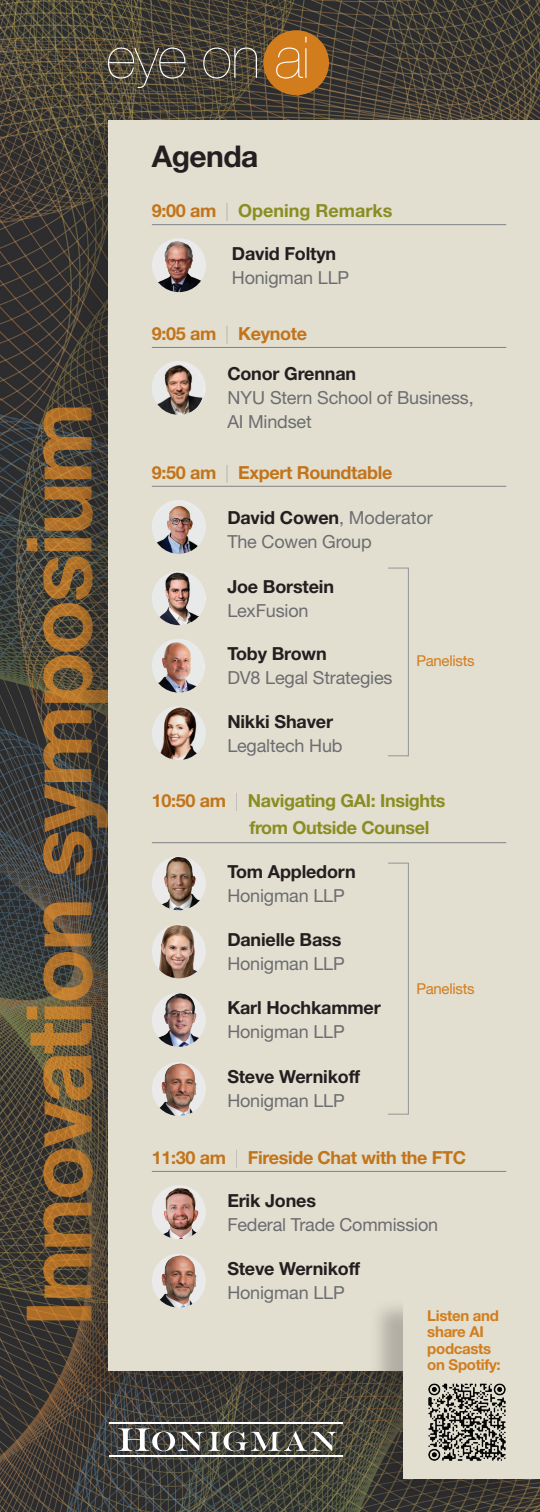
<style>
.page{position:relative;width:540px;height:1512px;background:#fff}
.page>*{position:absolute;margin:0;border:0;box-sizing:border-box;transform-origin:0 0}
.t1{font:700 30px "Helvetica Neue LT Pro";letter-spacing:-.02em;color:#231f20}
.t2{font:18px/24px "Helvetica Neue LT Pro";letter-spacing:-.01em;color:#6c6d70}
.t3{font:700 18px "Helvetica Neue LT Pro";letter-spacing:-.01em;color:#231f20}
.t4{font:700 18px "Helvetica Neue LT Pro";letter-spacing:-.02em;color:#c2741a}
.t5{font:700 18px/27px "Helvetica Neue LT Pro";letter-spacing:-.02em;color:#8a8d22}
.t6{font:700 18px "Helvetica Neue LT Pro";color:#8a8d22}
.t7{font:700 15px/16.5px "Helvetica Neue LT Pro";letter-spacing:-.02em;color:#d27d1d}
.t8{font:15px "Helvetica Neue LT Pro";letter-spacing:-.02em;color:#d27d1d}
.s1{color:#c2741a}
.s2{font-weight:200;color:#808285}
.s3{font-weight:700;color:#231f20}
</style>
<div class="page">
<img style="left:0;top:0;width:540px;height:1512px">
<svg style="left:27px;top:408px;width:46px;height:912px"></svg>
<div style="left:73px;top:122px;width:461px;height:1280px;background:#231f20;opacity:.25"></div>
<div style="left:108px;top:120px;width:432px;height:1250px;background:#e2ded0"></div>
<img style="left:152px;top:238px;width:54px;height:54px;border-radius:27px">
<hr style="left:152px;top:224px;width:354px;height:1px;background:#808285">
<div style="left:152px;top:361px;width:54px;height:54px;background:#eaeaea;border-radius:50%"></div>
<img style="left:152px;top:364px;width:51px;height:51px">
<hr style="left:152px;top:347px;width:354px;height:1px;background:#808285">
<hr style="left:152px;top:842px;width:354px;height:1px;background:#808285">
<img style="left:152px;top:856px;width:54px;height:54px;border-radius:27px">
<img style="left:152px;top:924px;width:54px;height:54px;border-radius:27px">
<img style="left:152px;top:993px;width:54px;height:54px;border-radius:27px">
<img style="left:152px;top:1062px;width:54px;height:54px;border-radius:27px">
<div style="left:388px;top:863px;width:21px;height:251px;border:1px solid #939598"></div>
<img style="left:152px;top:503px;width:54px;height:51px">
<hr style="left:152px;top:486px;width:354px;height:1px;background:#808285">
<img style="left:152px;top:571px;width:54px;height:54px;border-radius:27px">
<img style="left:152px;top:639px;width:53px;height:54px">
<img style="left:152px;top:706px;width:54px;height:54px;border-radius:27px">
<div style="left:388px;top:568px;width:21px;height:188px;border:1px solid #939598"></div>
<img style="left:152px;top:1185px;width:54px;height:54px;border-radius:27px">
<img style="left:152px;top:1254px;width:54px;height:54px;border-radius:27px">
<hr style="left:152px;top:1171px;width:354px;height:1px;background:#808285">
<svg style="left:118px;top:1428px;width:219px;height:23px"></svg>
<hr style="left:109px;top:1455px;width:233px;height:2px;background:#fff">
<hr style="left:109px;top:1422px;width:233px;height:1px;background:#fff">
<div style="left:263px;top:30px;width:66px;height:65px;background:#d27d1d;border-radius:50%"></div>
<svg style="left:108px;top:48px;width:78px;height:40px"></svg>
<svg style="left:203px;top:48px;width:54px;height:31px"></svg>
<svg style="left:276px;top:37px;width:31px;height:42px"></svg>
<hr style="left:305px;top:48px;width:2px;height:30px;background:#fff">
<div style="left:369px;top:1297px;width:165px;height:213px;background:#231f20;opacity:.25"></div>
<div style="left:404px;top:1295px;width:136px;height:183px;background:#e2ded0"></div>
<img style="left:428px;top:1383px;width:78px;height:78px">
<h1 class="t1" style="left:152px;top:138px;width:108px">Agenda</h1>
<p class="t6" style="left:152px;top:200px;width:242px"><span class="s1">9:00 am</span> <span class="s2">|</span> Opening Remarks</p>
<p class="t3" style="left:232px;top:242px;width:106px">David Foltyn</p>
<p class="t2" style="left:232px;top:265px;width:119px">Honigman LLP</p>
<p class="t4" style="left:152px;top:323px;width:157px">9:05 am <span class="s2">|</span> Keynote</p>
<p class="t3" style="left:227px;top:363px;width:130px">Conor Grennan</p>
<p class="t2" style="left:227px;top:385px;width:248px">NYU Stern School of Business,<br>AI Mindset</p>
<p class="t4" style="left:152px;top:461px;width:242px">9:50 am <span class="s2">|</span> Expert Roundtable</p>
<p class="t2" style="left:227px;top:505px;width:207px"><span class="s3">David Cowen</span>, Moderator<br>The Cowen Group</p>
<p class="t3" style="left:227px;top:575px;width:108px">Joe Borstein</p>
<p class="t2" style="left:227px;top:598px;width:83px">LexFusion</p>
<p class="t3" style="left:227px;top:643px;width:101px">Toby Brown</p>
<p class="t2" style="left:227px;top:665px;width:167px">DV8 Legal Strategies</p>
<p class="t3" style="left:227px;top:710px;width:107px">Nikki Shaver</p>
<p class="t2" style="left:227px;top:733px;width:117px">Legaltech Hub</p>
<p class="t8" style="left:416px;top:652px;width:60px">Panelists</p>
<p class="t5" style="left:249px;top:786px;width:198px;text-indent:-98px"><span class="s1">10:50 am</span> <span class="s2">|</span> Navigating GAI: Insights from Outside Counsel</p>
<p class="t3" style="left:227px;top:860px;width:130px">Tom Appledorn</p>
<p class="t2" style="left:227px;top:883px;width:119px">Honigman LLP</p>
<p class="t3" style="left:227px;top:928px;width:116px">Danielle Bass</p>
<p class="t2" style="left:227px;top:951px;width:119px">Honigman LLP</p>
<p class="t3" style="left:227px;top:997px;width:155px">Karl Hochkammer</p>
<p class="t2" style="left:227px;top:1019px;width:119px">Honigman LLP</p>
<p class="t3" style="left:227px;top:1066px;width:134px">Steve Wernikoff</p>
<p class="t2" style="left:227px;top:1089px;width:119px">Honigman LLP</p>
<p class="t8" style="left:416px;top:979px;width:60px">Panelists</p>
<p class="t4" style="left:152px;top:1147px;width:316px">11:30 am <span class="s2">|</span> Fireside Chat with the FTC</p>
<p class="t3" style="left:227px;top:1189px;width:90px">Erik Jones</p>
<p class="t2" style="left:227px;top:1212px;width:212px">Federal Trade Commission</p>
<p class="t3" style="left:227px;top:1258px;width:134px">Steve Wernikoff</p>
<p class="t2" style="left:227px;top:1280px;width:119px">Honigman LLP</p>
<p class="t7" style="left:427px;top:1307px;width:75px">Listen and share AI podcasts on Spotify:</p>
</div>
